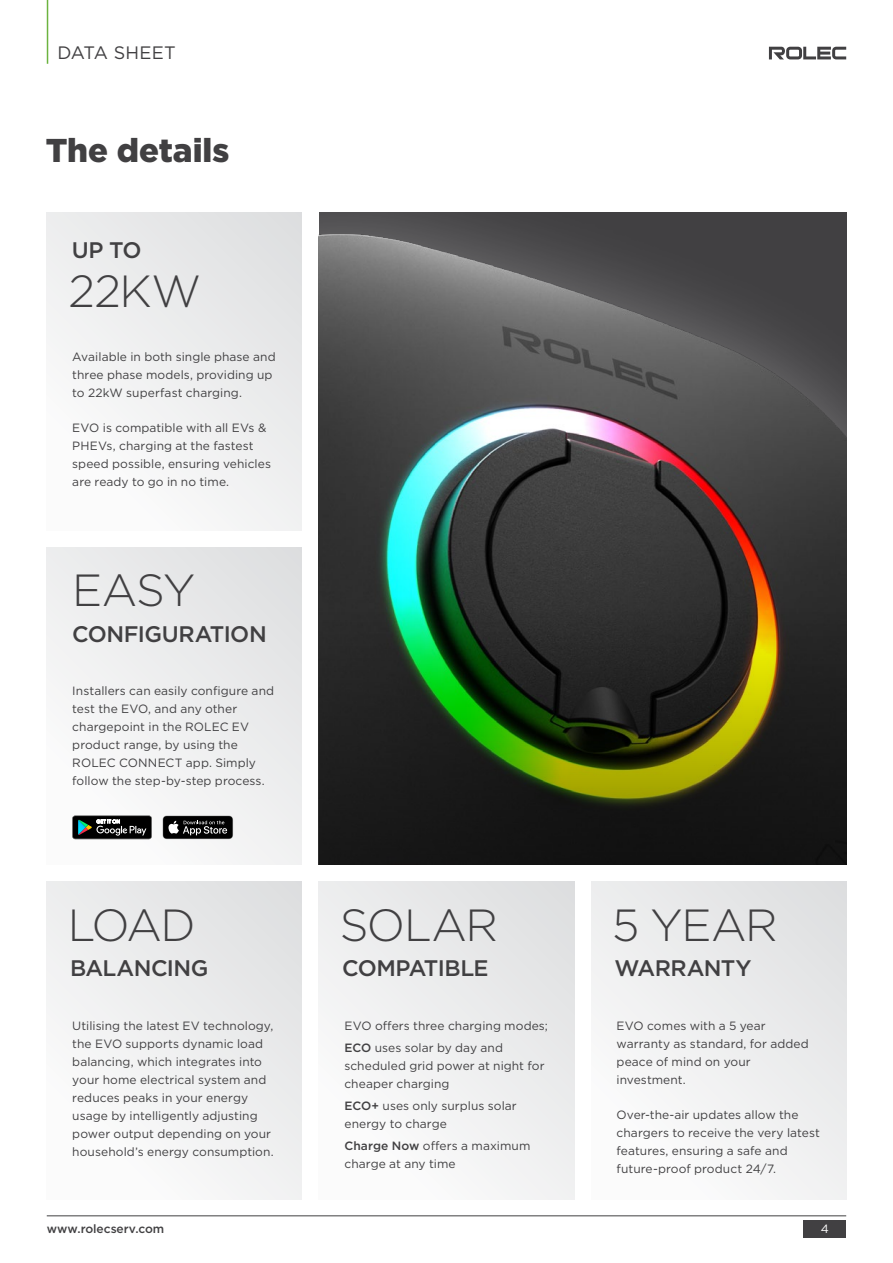
<style>
.page{position:relative;width:893px;height:1263px;background:#fff}
.page>*{position:absolute;margin:0;border:0;box-sizing:border-box;transform-origin:0 0}
.t1{font:300 45px "Gotham";letter-spacing:-.03em;color:#414042}
.t2{font:900 33px "Gotham";color:#414042}
.t3{font:500 22.5px "Gotham";letter-spacing:-.025em;color:#414042}
.t4{font:18px "Gotham";letter-spacing:.005em;color:#414042}
.t5{font:12px/18px "Gotham";letter-spacing:.005em;color:#414042}
.t6{font:500 12px "Gotham";letter-spacing:-.005em;color:#414042}
.t7{font:12px "Gotham";color:#fff}
.s1{font-weight:500}
</style>
<div class="page">
<div style="left:47px;top:213px;width:255px;height:317px;background:linear-gradient(to right,#f7f7f7,#e6e7e8)"></div>
<div style="left:47px;top:547px;width:255px;height:318px;background:linear-gradient(to right,#f6f6f6,#e6e7e8)"></div>
<hr style="left:47px;top:0;width:1px;height:64px;background:#6cb33f">
<hr style="left:47px;top:1215px;width:799px;height:1px;background:#414042">
<div style="left:804px;top:1220px;width:42px;height:18px;background:#414042"></div>
<svg style="left:769px;top:47px;width:77px;height:12px"></svg>
<div style="left:47px;top:882px;width:255px;height:317px;background:linear-gradient(to right,#f7f7f7,#e6e7e8)"></div>
<div style="left:319px;top:882px;width:255px;height:317px;background:linear-gradient(to right,#f7f7f7,#e6e7e8)"></div>
<div style="left:591px;top:882px;width:255px;height:317px;background:linear-gradient(to right,#f7f7f7,#e6e7e8)"></div>
<img style="left:319px;top:213px;width:527px;height:397px">
<svg style="left:319px;top:610px;width:527px;height:255px;background:#273219"></svg>
<svg style="left:72px;top:815px;width:80px;height:24px;background:#303634"></svg>
<svg style="left:163px;top:815px;width:70px;height:24px;background:#343434"></svg>
<h3 class="t4" style="left:57px;top:42px;width:120px">DATA SHEET</h3>
<h2 class="t2" style="left:46px;top:128px;width:185px">The details</h2>
<h3 class="t3" style="left:72px;top:236px;width:71px">UP TO</h3>
<h1 class="t1" style="left:69px;top:263px;width:134px">22KW</h1>
<p class="t5" style="left:72px;top:347px;width:205px">Available in both single phase and three phase models, providing up to 22kW superfast charging.</p>
<p class="t5" style="left:72px;top:418px;width:200px">EVO is compatible with all EVs &amp;<br>PHEVs, charging at the fastest speed possible, ensuring vehicles are ready to go in no time.</p>
<h1 class="t1" style="left:72px;top:562px;width:124px">EASY</h1>
<h3 class="t3" style="left:72px;top:619px;width:196px">CONFIGURATION</h3>
<p class="t5" style="left:72px;top:682px;width:203px">Installers can easily configure and test the EVO, and any other chargepoint in the ROLEC EV product range, by using the<br>ROLEC CONNECT app. Simply follow the step-by-step process.</p>
<h1 class="t1" style="left:68px;top:896px;width:129px">LOAD</h1>
<h3 class="t3" style="left:70px;top:954px;width:140px">BALANCING</h3>
<h1 class="t1" style="left:340px;top:896px;width:160px">SOLAR</h1>
<h3 class="t3" style="left:342px;top:954px;width:148px">COMPATIBLE</h3>
<p class="t5" style="left:72px;top:1016px;width:203px">Utilising the latest EV technology, the EVO supports dynamic load balancing, which integrates into your home electrical system and reduces peaks in your energy usage by intelligently adjusting power output depending on your household’s energy consumption.</p>
<p class="t5" style="left:344px;top:1014px;width:205px;line-height:22.2px">EVO offers three charging modes;<br><span class="s1">ECO</span> uses solar by day and</p>
<p class="t5" style="left:344px;top:1056px;width:202px">scheduled grid power at night for cheaper charging</p>
<p class="t5" style="left:344px;top:1097px;width:174px"><span class="s1">ECO+</span> uses only surplus solar energy to charge</p>
<p class="t5" style="left:344px;top:1137px;width:188px"><span class="s1">Charge Now</span> offers a maximum charge at any time</p>
<h1 class="t1" style="left:612px;top:896px;width:167px">5 YEAR</h1>
<h3 class="t3" style="left:614px;top:954px;width:139px">WARRANTY</h3>
<p class="t5" style="left:617px;top:1016px;width:194px">EVO comes with a 5 year warranty as standard, for added peace of mind on your investment.</p>
<p class="t5" style="left:617px;top:1105px;width:205px">Over-the-air updates allow the chargers to receive the very latest features, ensuring a safe and future-proof product 24/7.</p>
<p class="t6" style="left:47px;top:1221px;width:119px">www.rolecserv.com</p>
<p class="t7" style="left:821px;top:1221px;width:10px">4</p>
</div>
